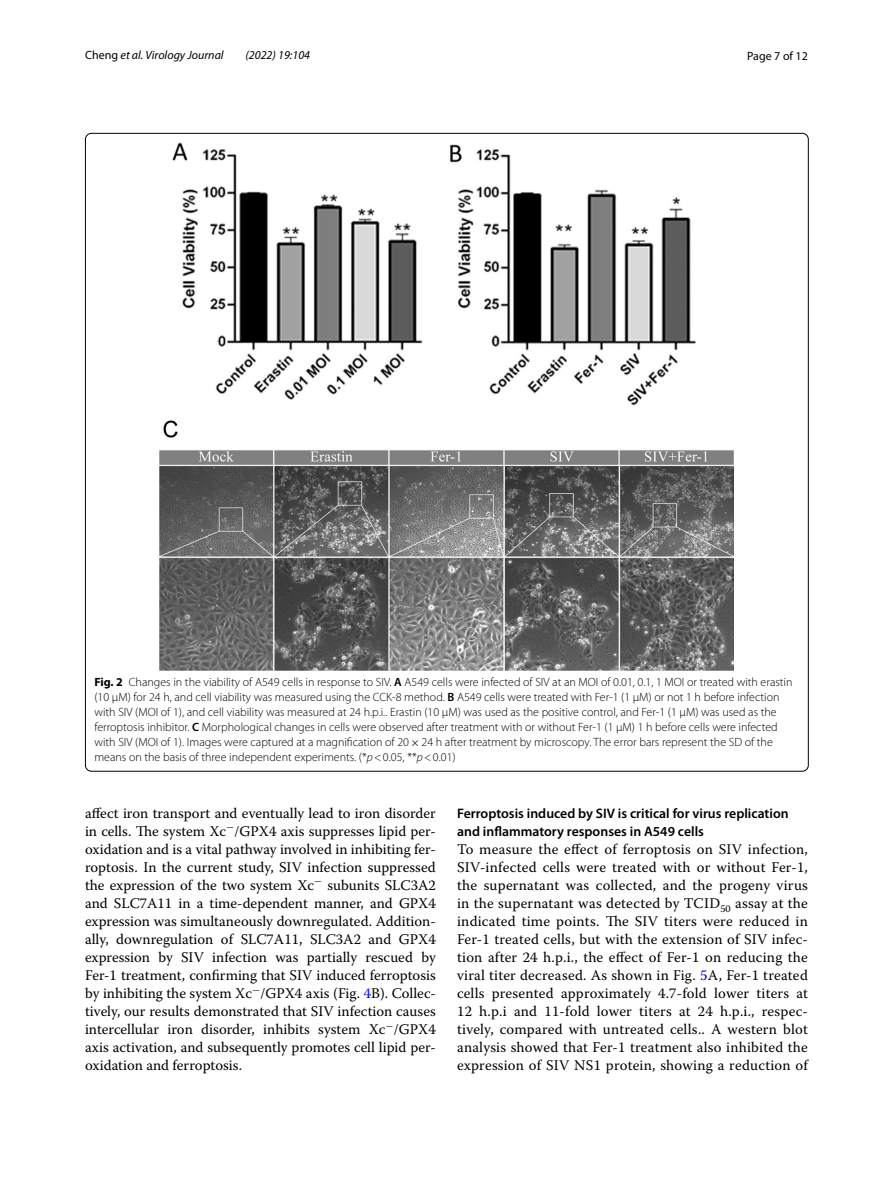
<style>
.page{position:relative;width:893px;height:1187px;background:#fff}
.page>*{position:absolute;margin:0;border:0;box-sizing:border-box;transform-origin:0 0}
.t1{font:14.7px/18px "Warnock Pro";letter-spacing:.005em;color:#000;text-align:justify}
.t2{font:600 13.8px/18px "Myriad Pro";color:#000}
.t3{font:300 12px/15px "Myriad Pro";color:#000}
.t4{font:italic 12px "Myriad Pro";color:#000}
.t5{font:12px "Myriad Pro";color:#000}
.s1{font-style:normal}
.s2{font-weight:700}
.s3{font-weight:600}
.s4{font-family:"MTSY";font-weight:400}
.s5{font-style:italic}
.s6{color:#00f}
</style>
<div class="page">
<img style="left:160px;top:142px;width:574px;height:528px">
<p class="t4" style="left:85px;top:48px;width:140px"><span class="s1">Cheng</span> et al. Virology Journal</p>
<p class="t4" style="left:246px;top:48px;width:66px">(2022) 19:104</p>
<p class="t5" style="left:747px;top:48px;width:62px">Page 7 of 12</p>
<p class="t3" style="left:94px;top:674px;width:700px"><span class="s2">Fig. 2</span> Changes in the viability of A549 cells in response to SIV. <span class="s3">A</span> A549 cells were infected of SIV at an MOI of 0.01, 0.1, 1 MOI or treated with erastin (10 μM) for 24 h, and cell viability was measured using the CCK-8 method. <span class="s3">B</span> A549 cells were treated with Fer-1 (1 μM) or not 1 h before infection with SIV (MOI of 1), and cell viability was measured at 24 h.p.i.. Erastin (10 μM) was used as the positive control, and Fer-1 (1 μM) was used as the ferroptosis inhibitor. <span class="s3">C</span> Morphological changes in cells were observed after treatment with or without Fer-1 (1 μM) 1 h before cells were infected with SIV (MOI of 1). Images were captured at a magnification of 20<span class="s4">×</span>24 h after treatment by microscopy. The error bars represent the SD of the means on the basis of three independent experiments. (*<span class="s5">p</span>&lt;0.05, **<span class="s5">p</span>&lt;0.01)</p>
<p class="t1" style="left:85px;top:804px;width:352px">affect iron transport and eventually lead to iron disorder in cells. The system Xc<sup>−</sup>/GPX4 axis suppresses lipid per&shy;oxidation and is a vital pathway involved in inhibiting fer&shy;roptosis. In the current study, SIV infection suppressed the expression of the two system Xc<sup>−</sup> subunits SLC3A2 and SLC7A11 in a time-dependent manner, and GPX4 expression was simultaneously downregulated. Addition&shy;ally, downregulation of SLC7A11, SLC3A2 and GPX4 expression by SIV infection was partially rescued by Fer-1 treatment, confirming that SIV induced ferroptosis by inhibiting the system Xc<sup>−</sup>/GPX4 axis (Fig. <span class="s6">4</span>B). Collec&shy;tively, our results demonstrated that SIV infection causes intercellular iron disorder, inhibits system Xc<sup>−</sup>/GPX4 axis activation, and subsequently promotes cell lipid per&shy;oxidation and ferroptosis.</p>
<p class="t2" style="left:457px;top:803px;width:333px">Ferroptosis induced by SIV is critical for virus replication and inflammatory responses in A549 cells</p>
<p class="t1" style="left:457px;top:839px;width:352px">To measure the effect of ferroptosis on SIV infection, SIV-infected cells were treated with or without Fer-1, the supernatant was collected, and the progeny virus in the supernatant was detected by TCID<sub>50</sub> assay at the indicated time points. The SIV titers were reduced in Fer-1 treated cells, but with the extension of SIV infec&shy;tion after 24 h.p.i., the effect of Fer-1 on reducing the viral titer decreased. As shown in Fig. <span class="s6">5</span>A, Fer-1 treated cells presented approximately 4.7-fold lower titers at 12 h.p.i and 11-fold lower titers at 24 h.p.i., respec&shy;tively, compared with untreated cells.. A western blot analysis showed that Fer-1 treatment also inhibited the expression of SIV NS1 protein, showing a reduction of</p>
</div>
